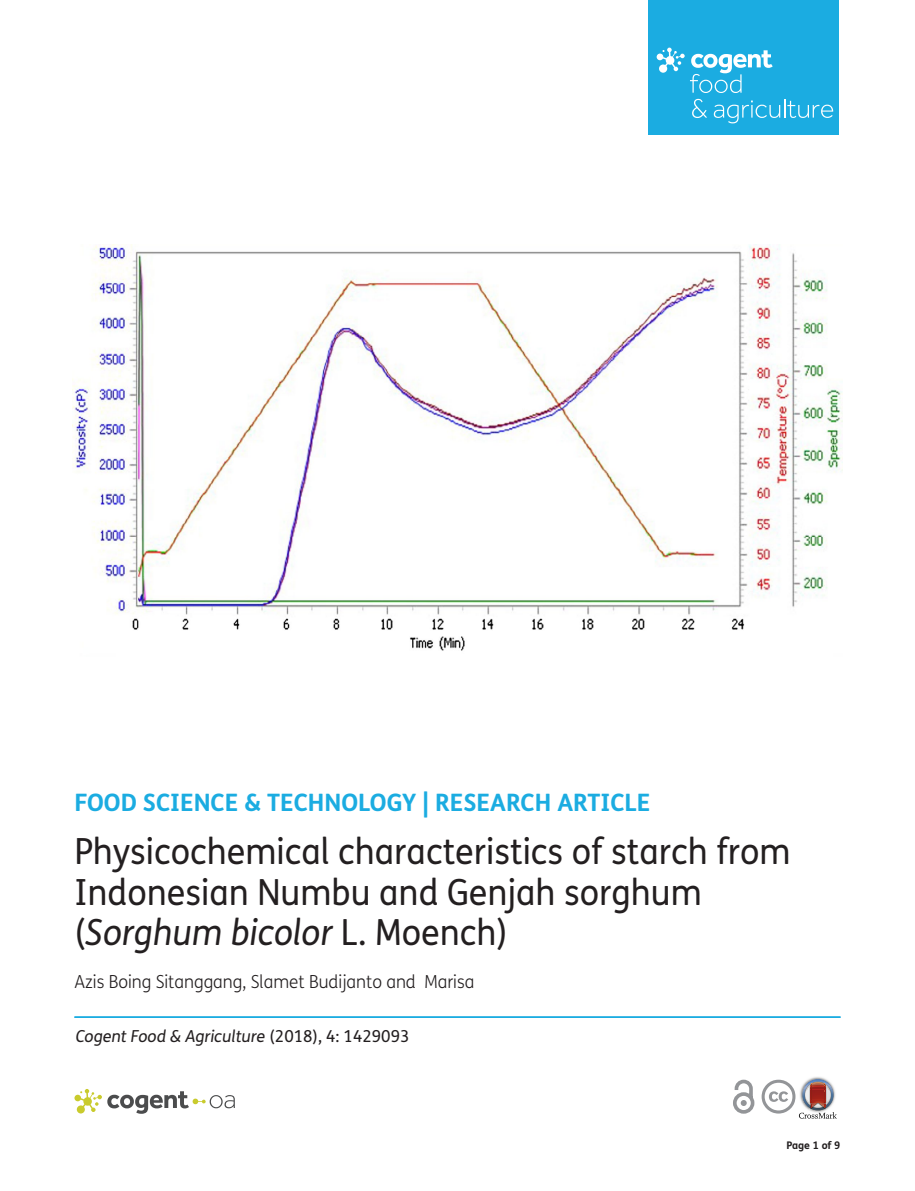
<style>
.page{position:relative;width:915px;height:1191px;background:#fff}
.page>*{position:absolute;margin:0;border:0;box-sizing:border-box;transform-origin:0 0}
.t1{font:36px/40.5px "FS Me Pro";color:#231f20;scale:.95 1}
.t2{font:700 24px "FS Me Pro";color:#1bace1}
.t3{font:300 18px "FS Me Pro";color:#231f20;scale:.95 1}
.t4{font:italic 16.5px "FS Me Pro";color:#231f20}
.t5{font:700 10.5px "FS Me Pro";color:#231f20}
.s1{font-style:italic}
.s2{font-style:normal}
</style>
<div class="page">
<div style="left:648px;top:0;width:190px;height:134px;background:#1bace1"></div>
<svg style="left:656px;top:48px;width:116px;height:45px"></svg>
<svg style="left:692px;top:99px;width:15px;height:19px"></svg>
<svg style="left:713px;top:99px;width:119px;height:24px"></svg>
<svg style="left:733px;top:1079px;width:21px;height:34px"></svg>
<hr style="left:74px;top:1016px;width:766px;height:2px;background:#1bace1">
<img style="left:810px;top:1077px;width:15px;height:2px">
<svg style="left:761px;top:1079px;width:75px;height:39px"></svg>
<img style="left:72px;top:244px;width:770px;height:407px">
<svg style="left:74px;top:1089px;width:161px;height:24px"></svg>
<p class="t2" style="left:74px;top:784px;width:577px">FOOD SCIENCE &amp; TECHNOLOGY | RESEARCH ARTICLE</p>
<p class="t1" style="left:74px;top:831px;width:755px">Physicochemical characteristics of starch from<br>Indonesian Numbu and Genjah sorghum (<span class="s1">Sorghum bicolor</span> L. Moench)</p>
<p class="t3" style="left:74px;top:969px;width:422px">Azis Boing Sitanggang, Slamet Budijanto and Marisa</p>
<p class="t4" style="left:76px;top:1024px;width:335px">Cogent Food &amp; Agriculture <span class="s2">(2018), 4: 1429093</span></p>
<p class="t5" style="left:786px;top:1137px;width:56px">Page 1 of 9</p>
</div>
